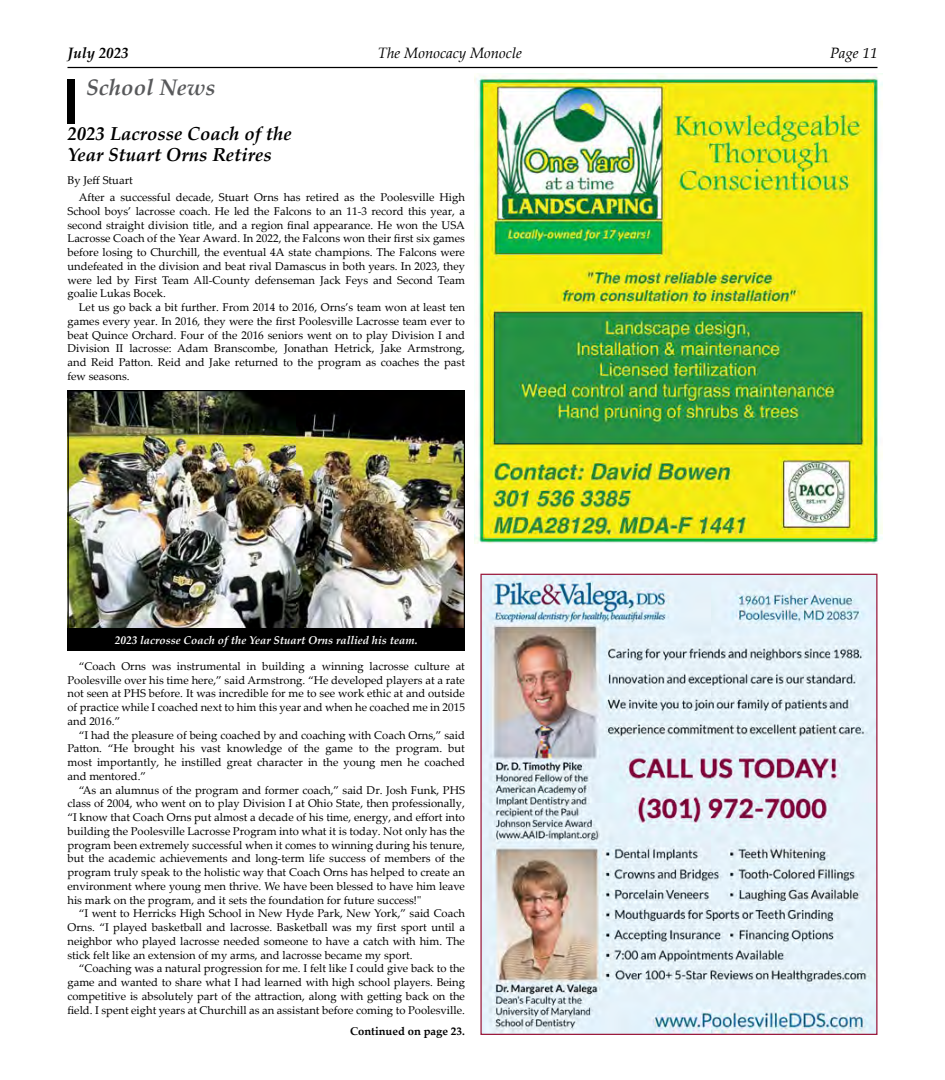
<style>
.page{position:relative;width:945px;height:1080px;background:#fff}
.page>*{position:absolute;margin:0;border:0;box-sizing:border-box;transform-origin:0 0}
.t1{font:italic 700 22.5px "Palatino Linotype";color:#58595b}
.t2{font:italic 700 18.75px/21.2px "Palatino Linotype";color:#000}
.t3{font:italic 15px "Palatino Linotype";color:#000}
.t4{font:italic 700 15px "Palatino Linotype";color:#000}
.t5{font:11.25px/13.8px "Palatino Linotype";color:#000;text-align:justify}
.t6{font:italic 700 11.25px "Palatino Linotype";color:#fff}
.t7{font:700 11.25px "Palatino Linotype";color:#000}
</style>
<div class="page">
<hr style="left:68px;top:67px;width:810px;height:1px;background:#000">
<img style="left:482px;top:576px;width:393px;height:457px">
<div style="left:68px;top:79px;width:7px;height:45px;background:#000"></div>
<img style="left:475px;top:73px;width:407px;height:471px">
<img style="left:70px;top:392px;width:393px;height:237px">
<div style="left:68px;top:629px;width:397px;height:22px;background:#000"></div>
<h3 class="t4" style="left:68px;top:43px;width:63px">July 2023</h3>
<h3 class="t3" style="left:378px;top:43px;width:146px">The Monocacy Monocle</h3>
<h3 class="t3" style="left:830px;top:43px;width:49px">Page 11</h3>
<h1 class="t1" style="left:86px;top:72px;width:131px">School News</h1>
<h2 class="t2" style="left:68px;top:122px;width:226px">2023 Lacrosse Coach of the<br>Year Stuart Orns Retires</h2>
<p class="t5" style="left:79px;top:171px;width:388px;line-height:17.5px;text-indent:-11px">By Jeff Stuart<br>After a successful decade, Stuart Orns has retired as the Poolesville High</p>
<p class="t5" style="left:68px;top:204px;width:399px">School boys’ lacrosse coach. He led the Falcons to an 11-3 record this year, a second straight division title, and a region final appearance. He won the USA Lacrosse Coach of the Year Award. In 2022, the Falcons won their first six games before losing to Churchill, the eventual 4A state champions. The Falcons were undefeated in the division and beat rival Damascus in both years. In 2023, they were led by First Team All-County defenseman Jack Feys and Second Team goalie Lukas Bocek.</p>
<p class="t5" style="left:68px;top:300px;width:399px;text-indent:11px">Let us go back a bit further. From 2014 to 2016, Orns’s team won at least ten games every year. In 2016, they were the first Poolesville Lacrosse team ever to beat Quince Orchard. Four of the 2016 seniors went on to play Division I and Division II lacrosse: Adam Branscombe, Jonathan Hetrick, Jake Armstrong, and Reid Patton. Reid and Jake returned to the program as coaches the past few seasons.</p>
<p class="t6" style="left:115px;top:632px;width:304px">2023 lacrosse Coach of the Year Stuart Orns rallied his team.</p>
<p class="t5" style="left:68px;top:659px;width:399px;text-indent:11px">“Coach Orns was instrumental in building a winning lacrosse culture at Poolesville over his time here,” said Armstrong. “He developed players at a rate not seen at PHS before. It was incredible for me to see work ethic at and outside of practice while I coached next to him this year and when he coached me in 2015 and 2016.”</p>
<p class="t5" style="left:68px;top:728px;width:399px;text-indent:11px">“I had the pleasure of being coached by and coaching with Coach Orns,” said Patton. “He brought his vast knowledge of the game to the program. but most importantly, he instilled great character in the young men he coached and mentored.”</p>
<p class="t5" style="left:68px;top:783px;width:399px;text-indent:11px">“As an alumnus of the program and former coach,” said Dr. Josh Funk, PHS class of 2004, who went on to play Division I at Ohio State, then professionally, “I know that Coach Orns put almost a decade of his time, energy, and effort into building the Poolesville Lacrosse Program into what it is today. Not only has the program been extremely successful when it comes to winning during his tenure, but the academic achievements and long-term life success of members of the program truly speak to the holistic way that Coach Orns has helped to create an environment where young men thrive. We have been blessed to have him leave his mark on the program, and it sets the foundation for future success!"</p>
<p class="t5" style="left:68px;top:906px;width:399px;text-indent:11px">“I went to Herricks High School in New Hyde Park, New York,” said Coach Orns. “I played basketball and lacrosse. Basketball was my first sport until a neighbor who played lacrosse needed someone to have a catch with him. The stick felt like an extension of my arms, and lacrosse became my sport.</p>
<p class="t5" style="left:68px;top:961px;width:399px;text-indent:11px">“Coaching was a natural progression for me. I felt like I could give back to the game and wanted to share what I had learned with high school players. Being competitive is absolutely part of the attraction, along with getting back on the field. I spent eight years at Churchill as an assistant before coming to Poolesville.</p>
<p class="t7" style="left:350px;top:1023px;width:116px">Continued on page 23.</p>
</div>
